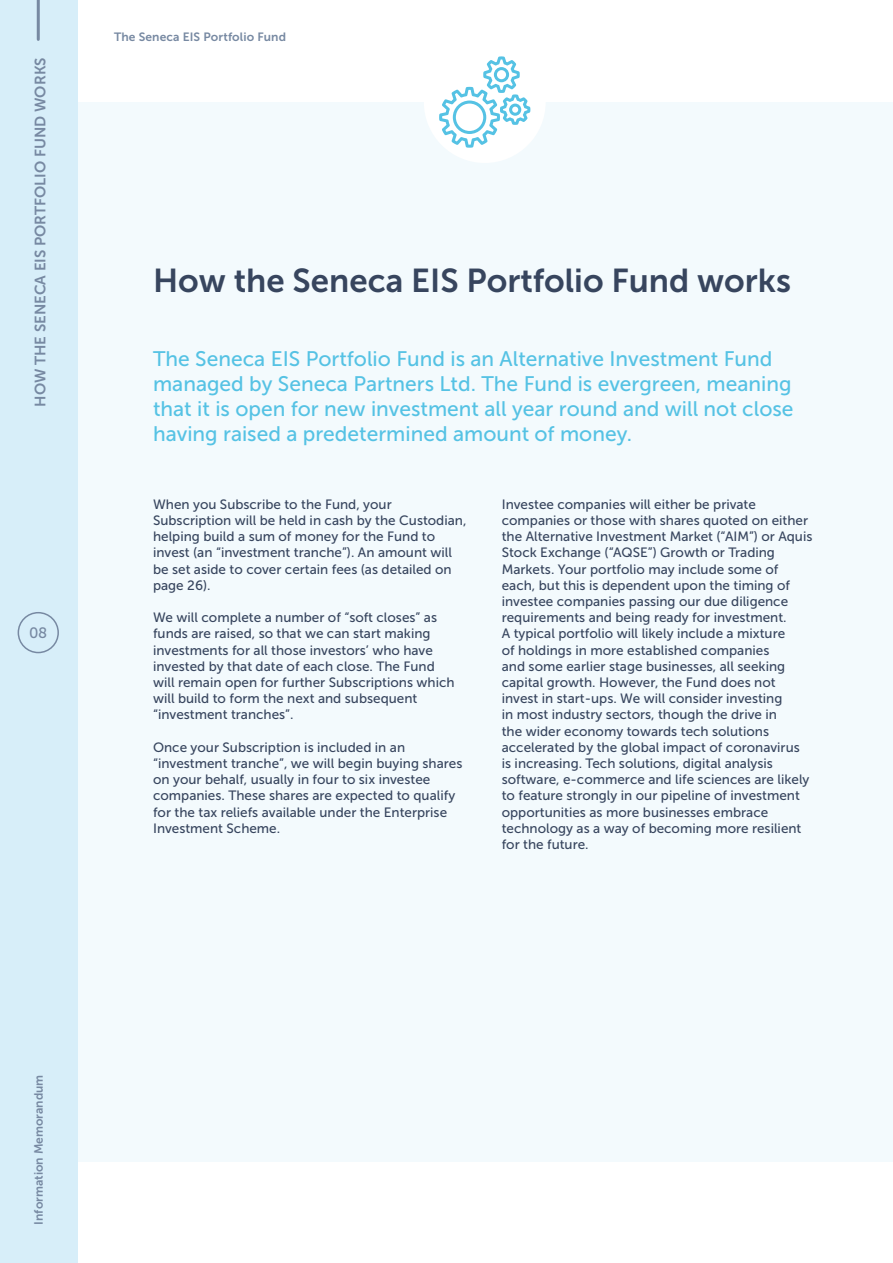
<style>
.page{position:relative;width:893px;height:1263px;background:#fff}
.page>*{position:absolute;margin:0;border:0;box-sizing:border-box;transform-origin:0 0}
.t1{font:33px "Museo Sans 700";color:#37455e}
.t2{font:21px/25.2px "Museo Sans 500";color:#55c2e4}
.t3{font:15px "Museo Sans 700";color:#7789a2}
.t4{font:15px "Museo Sans 500";color:#7789a2}
.t5{font:13.5px/16.2px "Museo Sans 500";color:#37455e}
.t6{font:12px "Museo Sans 700";letter-spacing:.005em;color:#7789a2}
</style>
<div class="page">
<div style="left:78px;top:102px;width:815px;height:1059px;background:#f3fafd"></div>
<div style="left:424px;top:41px;width:122px;height:122px;background:#fff;border-radius:50%"></div>
<svg style="left:439px;top:56px;width:91px;height:92px"></svg>
<div style="left:0;top:0;width:78px;height:1263px;background:#d7eef9"></div>
<div style="left:18px;top:612px;width:41px;height:41px;border:2px solid #7789a2;border-radius:50%"></div>
<hr style="left:37px;top:0;width:3px;height:39px;background:#7789a2">
<p class="t3" style="left:32px;top:407px;width:351px;rotate:-90deg">HOW THE SENECA EIS PORTFOLIO FUND WORKS</p>
<p class="t4" style="left:29px;top:625px;width:20px">08</p>
<p class="t6" style="left:114px;top:30px;width:173px">The Seneca EIS Portfolio Fund</p>
<h1 class="t1" style="left:153px;top:263px;width:639px">How the Seneca EIS Portfolio Fund works</h1>
<p class="t2" style="left:153px;top:346px;width:642px">The Seneca EIS Portfolio Fund is an Alternative Investment Fund managed by Seneca Partners Ltd. The Fund is evergreen, meaning that it is open for new investment all year round and will not close having raised a predetermined amount of money.</p>
<p class="t5" style="left:153px;top:496px;width:315px">When you Subscribe to the Fund, your Subscription will be held in cash by the Custodian, helping build a sum of money for the Fund to invest (an “investment tranche”). An amount will be set aside to cover certain fees (as detailed on page 26).</p>
<p class="t5" style="left:153px;top:609px;width:303px">We will complete a number of “soft closes” as funds are raised, so that we can start making investments for all those investors’ who have invested by that date of each close. The Fund will remain open for further Subscriptions which will build to form the next and subsequent “investment tranches”.</p>
<p class="t5" style="left:153px;top:739px;width:311px">Once your Subscription is included in an “investment tranche”, we will begin buying shares on your behalf, usually in four to six investee companies. These shares are expected to qualify for the tax reliefs available under the Enterprise Investment Scheme.</p>
<p class="t5" style="left:502px;top:496px;width:312px">Investee companies will either be private companies or those with shares quoted on either the Alternative Investment Market (“AIM”) or Aquis Stock Exchange (“AQSE”) Growth or Trading Markets. Your portfolio may include some of each, but this is dependent upon the timing of investee companies passing our due diligence requirements and being ready for investment.<br>A typical portfolio will likely include a mixture<br>of holdings in more established companies<br>and some earlier stage businesses, all seeking capital growth. However, the Fund does not invest in start-ups. We will consider investing<br>in most industry sectors, though the drive in<br>the wider economy towards tech solutions accelerated by the global impact of coronavirus is increasing. Tech solutions, digital analysis software, e-commerce and life sciences are likely to feature strongly in our pipeline of investment opportunities as more businesses embrace technology as a way of becoming more resilient for the future.</p>
<p class="t6" style="left:32px;top:1225px;width:151px;rotate:-90deg">Information Memorandum</p>
</div>
